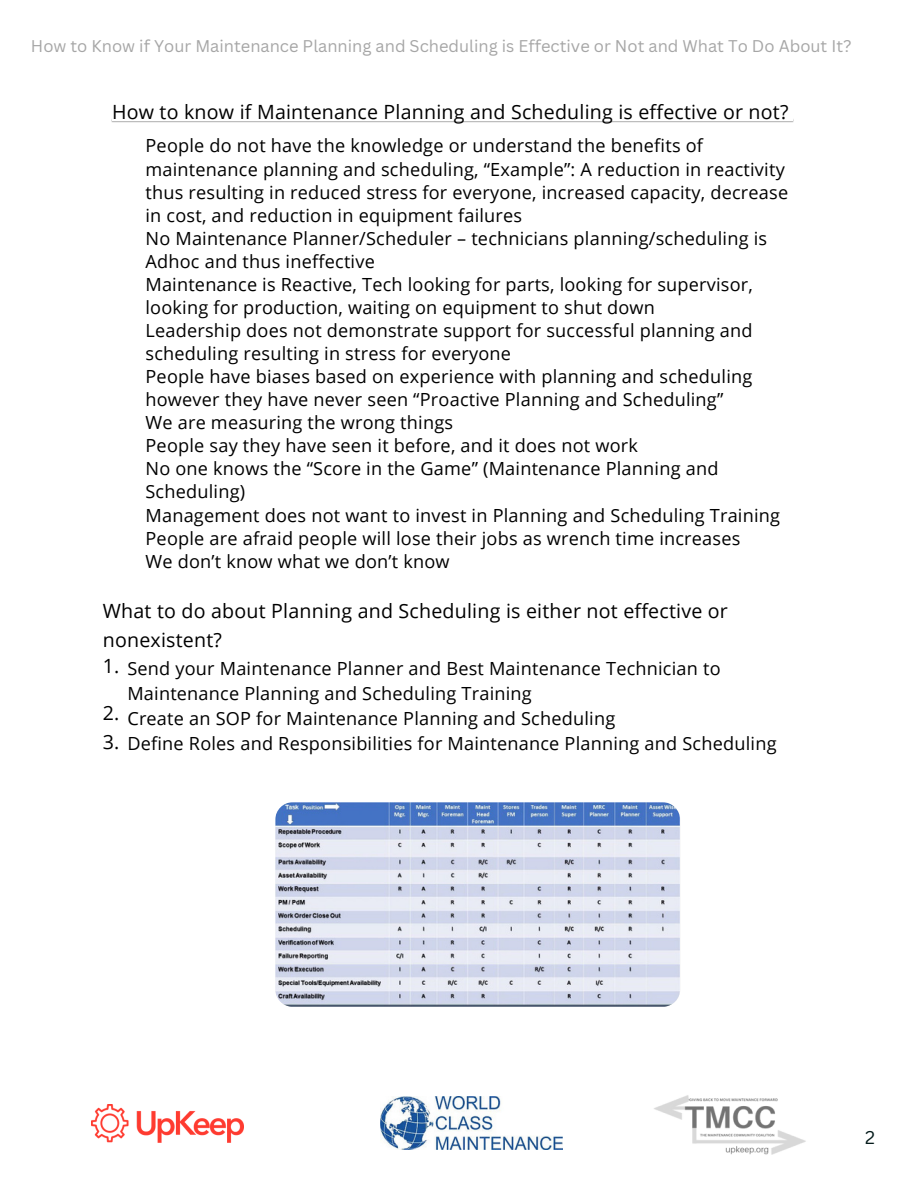
<style>
.page{position:relative;width:918px;height:1188px;background:#fff}
.page>*{position:absolute;margin:0;border:0;box-sizing:border-box;transform-origin:0 0}
.t1{font:19.65px/29.4px "Open Sans";letter-spacing:.01em;color:#000}
.t2{font:18.15px/23.1px "Open Sans";letter-spacing:.01em;color:#000}
.t3{font:18px "Canva Sans";color:#051b1b}
.t4{font:16.5px "Canva Sans";color:#a6a6a6}
.s1{font-size:19.65px}
</style>
<div class="page">
<img style="left:275px;top:802px;width:405px;height:205px;border-radius:17px">
<img style="left:92px;top:1104px;width:152px;height:39px">
<img style="left:381px;top:1096px;width:182px;height:53px">
<img style="left:654px;top:1095px;width:152px;height:60px">
<p class="t4" style="left:31px;top:34px;width:822px">How to Know if Your Maintenance Planning and Scheduling is Effective or Not and What To Do About It?</p>
<p class="t1" style="left:112px;top:97px;width:678px">How to know if Maintenance Planning and Scheduling is effective or not?</p>
<p class="t2" style="left:146px;top:134px;width:644px">People do not have the knowledge or understand the benefits of maintenance planning and scheduling, “Example”: A reduction in reactivity thus resulting in reduced stress for everyone, increased capacity, decrease in cost, and reduction in equipment failures<br>No Maintenance Planner/Scheduler – technicians planning/scheduling is Adhoc and thus ineffective<br>Maintenance is Reactive, Tech looking for parts, looking for supervisor, looking for production, waiting on equipment to shut down<br>Leadership does not demonstrate support for successful planning and scheduling resulting in stress for everyone<br>People have biases based on experience with planning and scheduling however they have never seen “Proactive Planning and Scheduling”<br>We are measuring the wrong things<br>People say they have seen it before, and it does not work<br>No one knows the “Score in the Game” (Maintenance Planning and Scheduling)<br>Management does not want to invest in Planning and Scheduling Training People are afraid people will lose their jobs as wrench time increases<br>We don’t know what we don’t know</p>
<p class="t1" style="left:103px;top:596px;width:627px">What to do about Planning and Scheduling is either not effective or nonexistent?</p>
<p class="t2" style="left:103px;top:656px;width:619px"><span class="s1">1.</span> Send your Maintenance Planner and Best Maintenance Technician to</p>
<p class="t1" style="left:103px;top:697px;width:18px">2.</p>
<p class="t2" style="left:103px;top:731px;width:675px"><span class="s1">3.</span> Define Roles and Responsibilities for Maintenance Planning and Scheduling</p>
<p class="t2" style="left:127px;top:680px;width:489px;line-height:25.2px">Maintenance Planning and Scheduling Training<br>Create an SOP for Maintenance Planning and Scheduling</p>
<p class="t3" style="left:865px;top:1125px;width:11px">2</p>
</div>
